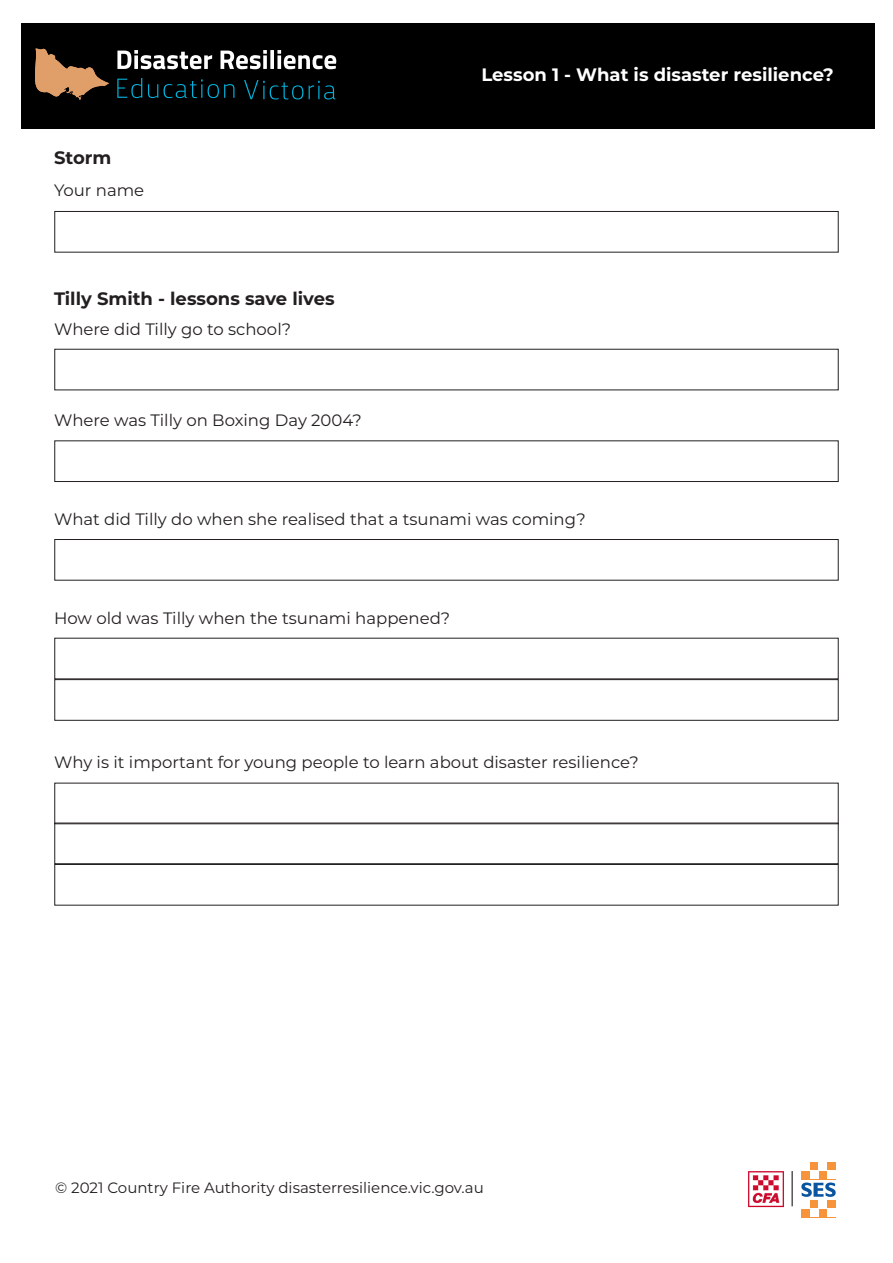
<style>
.page{position:relative;width:893px;height:1263px;background:#fff}
.page>*{position:absolute;margin:0;border:0;box-sizing:border-box;transform-origin:0 0}
.t1{font:700 18px "Montserrat";color:#fff}
.t2{font:700 18px "Montserrat";color:#231f20}
.t3{font:16.5px "Montserrat";color:#231f20}
.t4{font:15px "Montserrat";color:#231f20}
</style>
<div class="page">
<div style="left:21px;top:23px;width:853px;height:105px;background:#000"></div>
<svg style="left:117px;top:50px;width:219px;height:19px"></svg>
<svg style="left:35px;top:48px;width:74px;height:52px"></svg>
<svg style="left:117px;top:78px;width:25px;height:20px"></svg>
<svg style="left:148px;top:79px;width:87px;height:19px"></svg>
<svg style="left:244px;top:80px;width:59px;height:19px"></svg>
<svg style="left:309px;top:81px;width:26px;height:18px"></svg>
<img style="left:748px;top:1171px;width:36px;height:37px">
<hr style="left:792px;top:1171px;width:1px;height:35px;background:#000">
<svg style="left:801px;top:1182px;width:35px;height:15px"></svg>
<div style="left:801px;top:1171px;width:9px;height:8px;background:#f7943b"></div>
<div style="left:810px;top:1162px;width:8px;height:9px;background:#f7943b"></div>
<div style="left:818px;top:1171px;width:9px;height:8px;background:#f7943b"></div>
<div style="left:827px;top:1162px;width:9px;height:9px;background:#f7943b"></div>
<div style="left:801px;top:1208px;width:9px;height:9px;background:#f7943b"></div>
<div style="left:810px;top:1200px;width:8px;height:8px;background:#f7943b"></div>
<div style="left:818px;top:1208px;width:9px;height:9px;background:#f7943b"></div>
<div style="left:827px;top:1200px;width:9px;height:8px;background:#f7943b"></div>
<div style="left:54px;top:211px;width:785px;height:42px;border:1px solid #231f20"></div>
<div style="left:54px;top:349px;width:785px;height:41px;border:1px solid #231f20"></div>
<div style="left:54px;top:440px;width:785px;height:42px;border:1px solid #231f20"></div>
<div style="left:54px;top:539px;width:785px;height:41px;border:1px solid #231f20"></div>
<div style="left:54px;top:679px;width:785px;height:42px;border:1px solid #231f20"></div>
<div style="left:54px;top:823px;width:785px;height:41px;border:1px solid #231f20"></div>
<div style="left:54px;top:864px;width:785px;height:41px;border:1px solid #231f20"></div>
<p class="t2" style="left:54px;top:145px;width:59px">Storm</p>
<p class="t3" style="left:54px;top:179px;width:92px">Your name</p>
<p class="t2" style="left:54px;top:286px;width:282px">Tilly Smith - lessons save lives</p>
<p class="t3" style="left:54px;top:317px;width:239px">Where did Tilly go to school?</p>
<p class="t3" style="left:54px;top:409px;width:309px">Where was Tilly on Boxing Day 2004?</p>
<p class="t1" style="left:481px;top:62px;width:354px">Lesson 1 - What is disaster resilience?</p>
<p class="t3" style="left:54px;top:508px;width:533px">What did Tilly do when she realised that a tsunami was coming?</p>
<p class="t3" style="left:54px;top:606px;width:398px">How old was Tilly when the tsunami happened?</p>
<p class="t3" style="left:54px;top:751px;width:586px">Why is it important for young people to learn about disaster resilience?</p>
<p class="t4" style="left:55px;top:1177px;width:430px">© 2021 Country Fire Authority disasterresilience.vic.gov.au</p>
</div>
